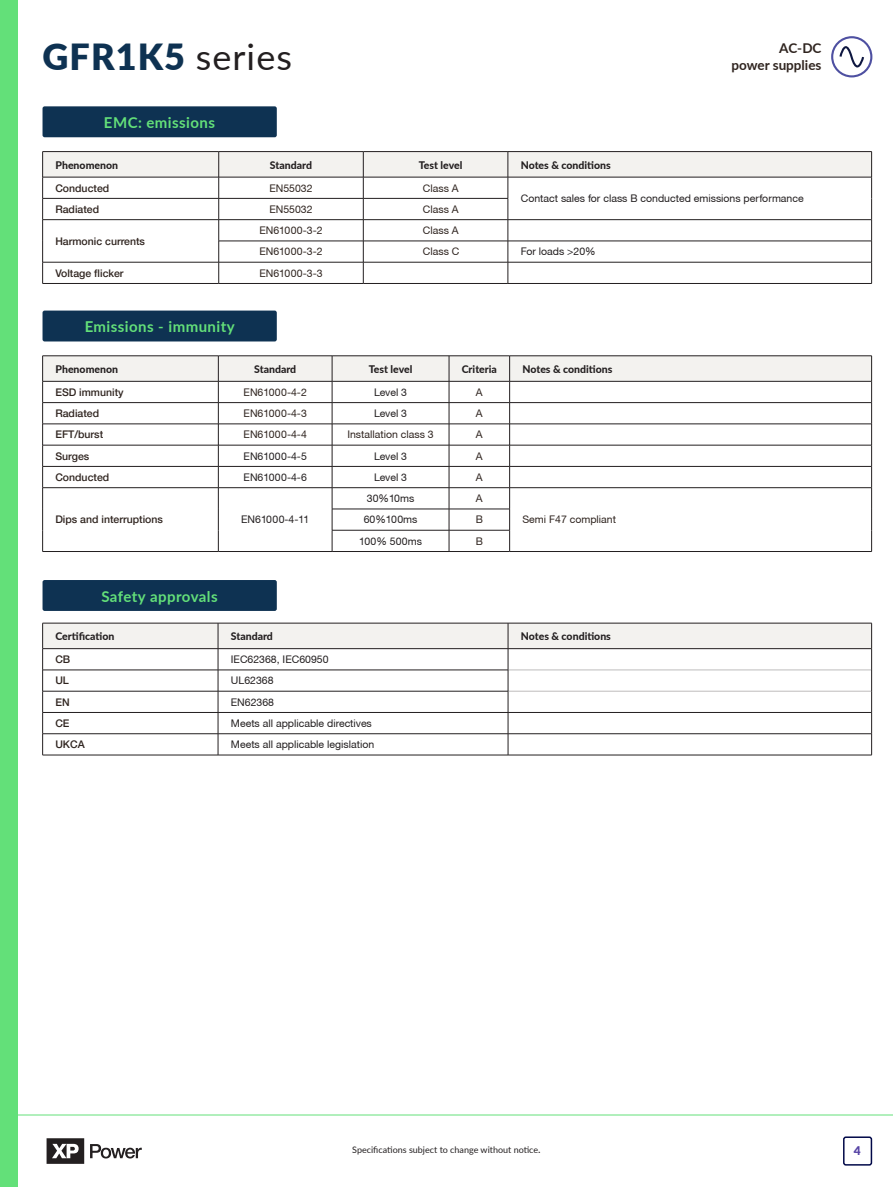
<style>
.page{position:relative;width:893px;height:1187px;background:#fff}
.page>*{position:absolute;margin:0;border:0;box-sizing:border-box;transform-origin:0 0}
.t1{font:900 36px "Lato";letter-spacing:.03em;color:#0e3252}
.t2{font:700 15px "Lato";letter-spacing:.03em;color:#63e079}
.t3{font:700 13.5px "Lato";color:#2f241f}
.t4{font:900 12px "Lato";color:#5643a5}
.t5{font:10.5px "Helvetica Neue CE";color:#231f20}
.t6{font:10.5px "Helvetica Neue CE";color:#2f241f}
.t7{font:800 10.5px "Lato";color:#231f20}
.t8{font:500 10.5px "Helvetica Neue LT";color:#2f241f}
.t9{font:9px "Lato";color:#231f20}
.s1{font-weight:400;color:#231f20}
.s2{font-size:10.5px}
</style>
<div class="page">
<div style="left:0;top:0;width:17px;height:1186px;background:#63e079"></div>
<svg style="left:47px;top:1138px;width:37px;height:25px"></svg>
<svg style="left:90px;top:1144px;width:52px;height:14px"></svg>
<div style="left:843px;top:1136px;width:29px;height:29px;border:2px solid #010848;border-radius:2px"></div>
<hr style="left:18px;top:1114px;width:875px;height:1px;background:#63e079">
<svg style="left:831px;top:36px;width:41px;height:41px"></svg>
<div style="left:43px;top:580px;width:234px;height:31px;background:#0e3252;border-radius:2px"></div>
<div style="left:43px;top:310px;width:234px;height:31px;background:#0e3252;border-radius:2px"></div>
<hr style="left:43px;top:355px;width:175px;height:1px;background:#231f20">
<hr style="left:218px;top:355px;width:114px;height:1px;background:#231f20">
<hr style="left:332px;top:355px;width:117px;height:1px;background:#231f20">
<hr style="left:449px;top:355px;width:61px;height:1px;background:#231f20">
<hr style="left:510px;top:355px;width:362px;height:1px;background:#231f20">
<hr style="left:43px;top:551px;width:175px;height:1px;background:#231f20">
<hr style="left:218px;top:551px;width:114px;height:1px;background:#231f20">
<hr style="left:332px;top:551px;width:117px;height:1px;background:#231f20">
<hr style="left:449px;top:551px;width:61px;height:1px;background:#231f20">
<svg style="left:42px;top:356px;width:830px;height:195px"></svg>
<hr style="left:510px;top:551px;width:362px;height:1px;background:#231f20">
<svg style="left:42px;top:623px;width:830px;height:131px"></svg>
<hr style="left:43px;top:754px;width:175px;height:1px;background:#231f20">
<hr style="left:218px;top:754px;width:290px;height:1px;background:#231f20">
<hr style="left:508px;top:754px;width:364px;height:1px;background:#231f20">
<div style="left:43px;top:106px;width:234px;height:31px;background:#0e3252;border-radius:2px"></div>
<hr style="left:43px;top:151px;width:176px;height:1px;background:#231f20">
<hr style="left:219px;top:151px;width:144px;height:1px;background:#231f20">
<hr style="left:363px;top:151px;width:145px;height:1px;background:#231f20">
<hr style="left:508px;top:151px;width:364px;height:1px;background:#231f20">
<hr style="left:43px;top:283px;width:176px;height:1px;background:#231f20">
<hr style="left:219px;top:283px;width:144px;height:1px;background:#231f20">
<hr style="left:363px;top:283px;width:145px;height:1px;background:#231f20">
<hr style="left:508px;top:283px;width:364px;height:1px;background:#231f20">
<svg style="left:42px;top:152px;width:830px;height:131px"></svg>
<hr style="left:43px;top:262px;width:176px;height:1px;background:#231f20">
<p class="t1" style="left:43px;top:29px;width:251px">GFR1K5 <span class="s1">series</span></p>
<p class="t3" style="left:779px;top:39px;width:44px">AC-DC</p>
<p class="t3" style="left:731px;top:55px;width:92px">power supplies</p>
<p class="t2" style="left:104px;top:111px;width:113px">EMC: emissions</p>
<p class="t7" style="left:56px;top:157px;width:64px">Phenomenon</p>
<p class="t7" style="left:270px;top:157px;width:44px">Standard</p>
<p class="t7" style="left:419px;top:157px;width:45px">Test level</p>
<p class="t7" style="left:521px;top:157px;width:91px">Notes &amp; conditions</p>
<p class="t8" style="left:55px;top:181px;width:55px">Conducted</p>
<p class="t6" style="left:269px;top:181px;width:45px">EN55032</p>
<p class="t6" style="left:423px;top:181px;width:37px">Class A</p>
<p class="t5" style="left:521px;top:192px;width:284px">Contact sales for class B conducted emissions performance</p>
<p class="t8" style="left:55px;top:203px;width:45px">Radiated</p>
<p class="t6" style="left:269px;top:203px;width:45px">EN55032</p>
<p class="t6" style="left:423px;top:203px;width:37px">Class A</p>
<p class="t8" style="left:55px;top:235px;width:91px">Harmonic currents</p>
<p class="t6" style="left:259px;top:224px;width:65px">EN61000-3-2</p>
<p class="t6" style="left:423px;top:224px;width:37px">Class A</p>
<p class="t6" style="left:259px;top:245px;width:65px">EN61000-3-2</p>
<p class="t6" style="left:423px;top:245px;width:38px">Class C</p>
<p class="t5" style="left:521px;top:245px;width:76px">For loads &gt;20%</p>
<p class="t8" style="left:55px;top:266px;width:70px">Voltage flicker</p>
<p class="t6" style="left:259px;top:266px;width:65px">EN61000-3-3</p>
<p class="t2" style="left:85px;top:315px;width:152px">Emissions - immunity</p>
<p class="t7" style="left:55px;top:361px;width:64px">Phenomenon</p>
<p class="t7" style="left:254px;top:361px;width:44px">Standard</p>
<p class="t7" style="left:369px;top:361px;width:45px">Test level</p>
<p class="t7" style="left:462px;top:361px;width:37px">Criteria</p>
<p class="t7" style="left:522px;top:361px;width:91px">Notes &amp; conditions</p>
<p class="t8" style="left:55px;top:385px;width:70px">ESD immunity</p>
<p class="t6" style="left:244px;top:385px;width:65px">EN61000-4-2</p>
<p class="t5" style="left:374px;top:385px;width:35px">Level 3</p>
<p class="t6" style="left:476px;top:385px;width:8px">A</p>
<p class="t8" style="left:55px;top:407px;width:45px">Radiated</p>
<p class="t6" style="left:244px;top:407px;width:65px">EN61000-4-3</p>
<p class="t5" style="left:374px;top:407px;width:35px">Level 3</p>
<p class="t6" style="left:476px;top:407px;width:8px">A</p>
<p class="t8" style="left:55px;top:428px;width:49px">EFT/burst</p>
<p class="t6" style="left:244px;top:428px;width:65px">EN61000-4-4</p>
<p class="t6" style="left:347px;top:428px;width:88px">Installation class 3</p>
<p class="t6" style="left:476px;top:428px;width:8px">A</p>
<p class="t8" style="left:55px;top:449px;width:36px">Surges</p>
<p class="t5" style="left:244px;top:449px;width:65px">EN61000-4-5</p>
<p class="t5" style="left:374px;top:449px;width:35px">Level 3</p>
<p class="t6" style="left:476px;top:449px;width:8px">A</p>
<p class="t8" style="left:55px;top:471px;width:55px">Conducted</p>
<p class="t5" style="left:244px;top:470px;width:65px">EN61000-4-6</p>
<p class="t5" style="left:374px;top:470px;width:35px">Level 3</p>
<p class="t6" style="left:476px;top:470px;width:8px">A</p>
<p class="t8" style="left:55px;top:513px;width:109px">Dips and interruptions</p>
<p class="t5" style="left:241px;top:513px;width:70px">EN61000-4-11</p>
<p class="t5" style="left:367px;top:492px;width:49px">30%10ms</p>
<p class="t6" style="left:476px;top:492px;width:8px">A</p>
<p class="t5" style="left:364px;top:513px;width:55px">60%100ms</p>
<p class="t6" style="left:476px;top:513px;width:9px">B</p>
<p class="t6" style="left:522px;top:513px;width:95px">Semi F47 compliant</p>
<p class="t5" style="left:359px;top:534px;width:64px">100% 500ms</p>
<p class="t6" style="left:476px;top:534px;width:9px">B</p>
<p class="t2" style="left:101px;top:585px;width:118px">Safety approvals</p>
<p class="t7" style="left:56px;top:628px;width:60px">Certification</p>
<p class="t7" style="left:231px;top:628px;width:44px">Standard</p>
<p class="t7" style="left:521px;top:628px;width:91px">Notes &amp; conditions</p>
<p class="t8" style="left:55px;top:653px;width:16px">CB</p>
<p class="t5" style="left:231px;top:653px;width:99px">IEC62368, IEC60950</p>
<p class="t8" style="left:55px;top:674px;width:15px">UL</p>
<p class="t5" style="left:231px;top:674px;width:44px">UL62368</p>
<p class="t8" style="left:55px;top:695px;width:16px">EN</p>
<p class="t5" style="left:231px;top:695px;width:45px">EN62368</p>
<p class="t8" style="left:55px;top:716px;width:16px">CE</p>
<p class="t5" style="left:231px;top:716px;width:142px">Meets all applicable directives</p>
<p class="t8" style="left:55px;top:738px;width:31px">UKCA</p>
<p class="t5" style="left:231px;top:738px;width:145px">Meets all applicable legislation</p>
<p class="t9" style="left:352px;top:1142px;width:190px">Specifications subject to change without notice<span class="s2">.</span></p>
<p class="t4" style="left:854px;top:1141px;width:8px">4</p>
</div>
